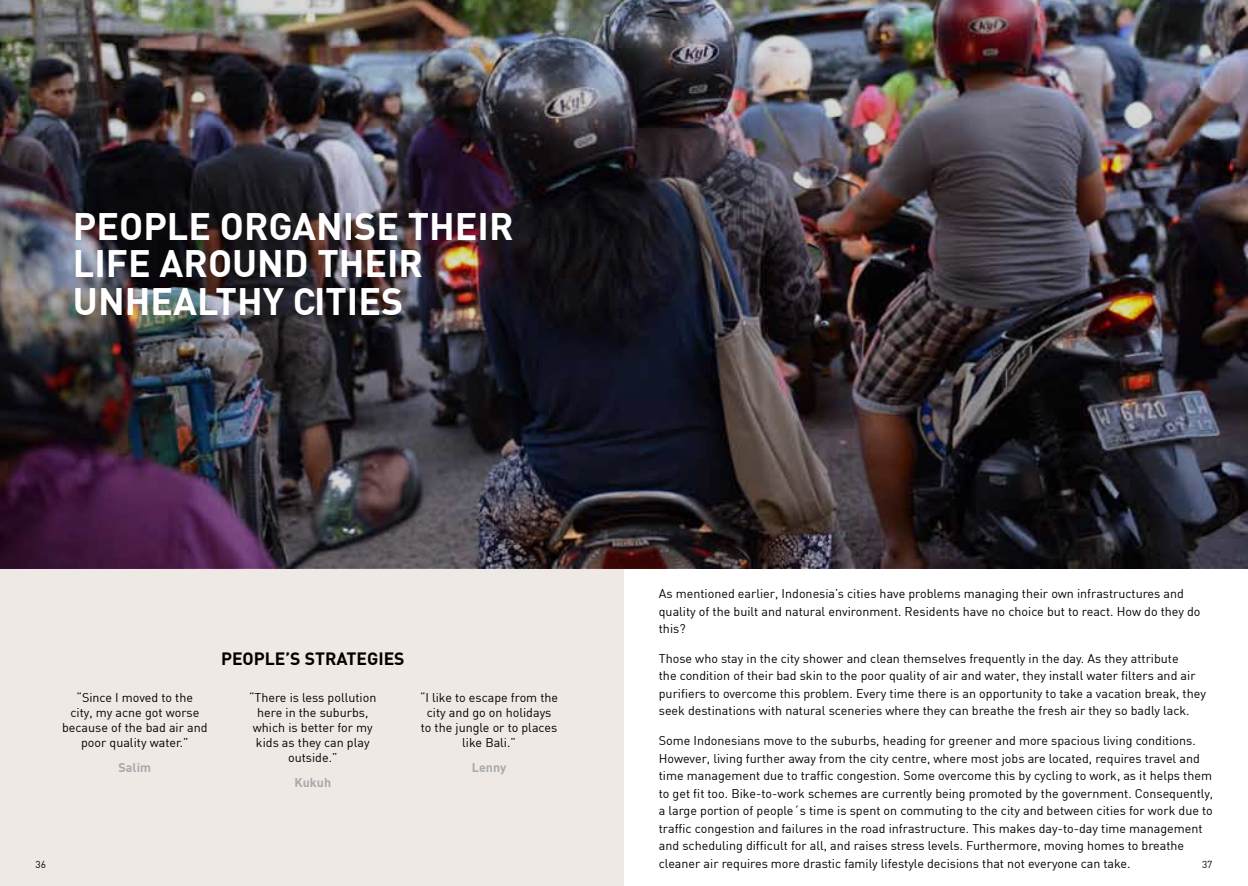
<style>
.page{position:relative;width:1248px;height:886px;background:#fff}
.page>*{position:absolute;margin:0;border:0;box-sizing:border-box;transform-origin:0 0}
.t1{font:700 37.5px/37.5px "DIN";color:#fff}
.t2{font:700 17.5px "DIN";color:#000}
.t3{font:12.5px/17.5px "DIN";color:#000;text-align:center}
.t4{font:700 12.5px "DIN";color:#a7a9ac}
.t5{font:10px "DIN";color:#000}
</style>
<div class="page">
<div style="left:0;top:568px;width:624px;height:318px;background:#eee9e5"></div>
<img style="left:0;top:0;width:1247px;height:568px">
<h1 class="t1" style="left:73px;top:206px;width:442px">PEOPLE ORGANISE THEIR<br>LIFE AROUND THEIR<br>UNHEALTHY CITIES</h1>
<p class="t3" style="left:658px;top:584px;width:543px;text-align:left">As mentioned earlier, Indonesia’s cities have problems managing their own infrastructures and quality of the built and natural environment. Residents have no choice but to react. How do they do this?</p>
<p class="t3" style="left:658px;top:649px;width:548px;text-align:left">Those who stay in the city shower and clean themselves frequently in the day. As they attribute<br>the condition of their bad skin to the poor quality of air and water, they install water filters and air purifiers to overcome this problem. Every time there is an opportunity to take a vacation break, they seek destinations with natural sceneries where they can breathe the fresh air they so badly lack.</p>
<p class="t3" style="left:658px;top:732px;width:556px;text-align:left">Some Indonesians move to the suburbs, heading for greener and more spacious living conditions.<br>However, living further away from the city centre, where most jobs are located, requires travel and time management due to traffic congestion. Some overcome this by cycling to work, as it helps them to get fit too. Bike-to-work schemes are currently being promoted by the government. Consequently, a large portion of people´s time is spent on commuting to the city and between cities for work due to traffic congestion and failures in the road infrastructure. This makes day-to-day time management and scheduling difficult for all, and raises stress levels. Furthermore, moving homes to breathe cleaner air requires more drastic family lifestyle decisions that not everyone can take.</p>
<h2 class="t2" style="left:221px;top:648px;width:185px">PEOPLE’S STRATEGIES</h2>
<p class="t3" style="left:249px;top:689px;width:129px;line-height:15px">“There is less pollution here in the suburbs, which is better for my kids as they can play outside.”</p>
<p class="t4" style="left:294px;top:774px;width:38px">Kukuh</p>
<p class="t3" style="left:62px;top:689px;width:147px;line-height:15px">“Since I moved to the<br>city, my acne got worse because of the bad air and poor quality water.”</p>
<p class="t4" style="left:119px;top:759px;width:34px">Salim</p>
<p class="t3" style="left:420px;top:689px;width:140px;line-height:15px">“I like to escape from the city and go on holidays to the jungle or to places like Bali.”</p>
<p class="t4" style="left:472px;top:759px;width:36px">Lenny</p>
<p class="t5" style="left:35px;top:858px;width:12px">36</p>
<p class="t5" style="left:1201px;top:858px;width:12px">37</p>
</div>
